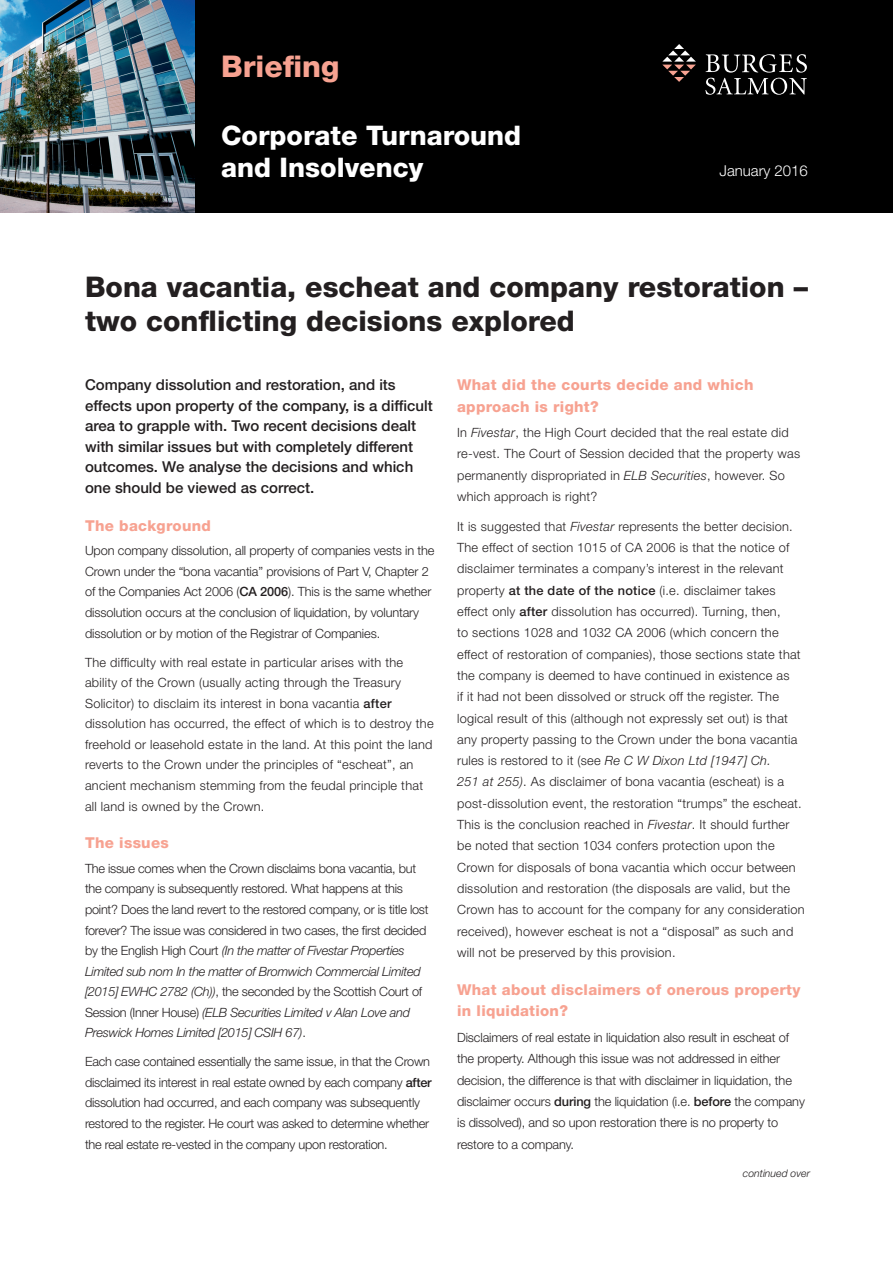
<style>
.page{position:relative;width:893px;height:1263px;background:#fff}
.page>*{position:absolute;margin:0;border:0;box-sizing:border-box;transform-origin:0 0}
.header_pink_9pt{font:800 30px "Helvetica Neue LT Std";color:#f7a291}
.t1{font:800 28.5px/34.5px "Helvetica Neue LT Std";color:#231f20}
.t2{font:800 27px/31.5px "Helvetica Neue LT Std";color:#fff}
.bodytextindent{font:500 15px/20.5px "Helvetica Neue LT Std";color:#231f20}
.subtitle_-_pink{font:800 15px/21.3px "Helvetica Neue LT Std";letter-spacing:.02em;color:#f7a291}
.t3{font:300 15px "Helvetica Neue LT Std";color:#fff}
.bodytextindent-2{font:300 12.75px/21.3px "Helvetica Neue LT Std";letter-spacing:.02em;color:#231f20}
.bodytextindent-3{font:300 12.75px/20.5px "Helvetica Neue LT Std";letter-spacing:-.02em;color:#231f20}
.bodytextindent-4{font:300 12.75px/21.3px "Helvetica Neue LT Std";letter-spacing:-.01em;color:#231f20}
.bodytextindent-5{font:italic 300 10.5px "Helvetica Neue LT Std";color:#231f20}
.s1{font-weight:500}
.s2{font-style:italic}
</style>
<div class="page">
<div style="left:0;top:0;width:893px;height:213px;background:#000"></div>
<svg style="left:662px;top:44px;width:34px;height:38px"></svg>
<svg style="left:705px;top:54px;width:102px;height:41px"></svg>
<img style="left:0;top:0;width:194px;height:213px">
<p class="header_pink_9pt" style="left:221px;top:48px;width:120px">Briefing</p>
<p class="t2" style="left:221px;top:120px;width:302px">Corporate Turnaround and Insolvency</p>
<p class="t3" style="left:719px;top:161px;width:90px">January 2016</p>
<p class="t1" style="left:85px;top:269px;width:724px">Bona vacantia, escheat and company restoration – two conflicting decisions explored</p>
<p class="bodytextindent" style="left:85px;top:374px;width:349px">Company dissolution and restoration, and its effects upon property of the company, is a difficult area to grapple with. Two recent decisions dealt with similar issues but with completely different outcomes. We analyse the decisions and which one should be viewed as correct.</p>
<p class="subtitle_-_pink" style="left:85px;top:514px;width:127px">The background</p>
<p class="bodytextindent-4" style="left:85px;top:540px;width:351px;line-height:20.5px">Upon company dissolution, all property of companies vests in the Crown under the “bona vacantia” provisions of Part V, Chapter 2 of the Companies Act 2006 (<span class="s1">CA 2006</span>). This is the same whether dissolution occurs at the conclusion of liquidation, by voluntary dissolution or by motion of the Registrar of Companies.</p>
<p class="bodytextindent-2" style="left:85px;top:651px;width:350px;line-height:20.5px">The difficulty with real estate in particular arises with the ability of the Crown (usually acting through the Treasury Solicitor) to disclaim its interest in bona vacantia <span class="s1">after </span>dissolution has occurred, the effect of which is to destroy the freehold or leasehold estate in the land. At this point the land reverts to the Crown under the principles of “escheat”, an ancient mechanism stemming from the feudal principle that all land is owned by the Crown.</p>
<p class="subtitle_-_pink" style="left:85px;top:832px;width:85px">The issues</p>
<p class="bodytextindent-3" style="left:85px;top:858px;width:345px">The issue comes when the Crown disclaims bona vacantia, but the company is subsequently restored. What happens at this point? Does the land revert to the restored company, or is title lost forever? The issue was considered in two cases, the first decided by the English High Court <span class="s2">(In the matter of Fivestar Properties Limited sub nom In the matter of Bromwich Commercial Limited [2015] EWHC 2782 (Ch))</span>, the seconded by the Scottish Court of Session (Inner House) <span class="s2">(ELB Securities Limited v Alan Love and Preswick Homes Limited [2015] CSIH 67)</span>.</p>
<p class="bodytextindent-3" style="left:85px;top:1051px;width:348px">Each case contained essentially the same issue, in that the Crown disclaimed its interest in real estate owned by each company <span class="s1">after </span>dissolution had occurred, and each company was subsequently restored to the register. He court was asked to determine whether the real estate re-vested in the company upon restoration.</p>
<p class="subtitle_-_pink" style="left:457px;top:374px;width:298px">What did the courts decide and which approach is right?</p>
<p class="bodytextindent-2" style="left:457px;top:422px;width:345px">In <span class="s2">Fivestar</span>, the High Court decided that the real estate did re-vest. The Court of Session decided that the property was permanently dispropriated in <span class="s2">ELB Securities</span>, however. So which approach is right?</p>
<p class="bodytextindent-2" style="left:457px;top:515px;width:349px">It is suggested that <span class="s2">Fivestar</span> represents the better decision.<br>The effect of section 1015 of CA 2006 is that the notice of disclaimer terminates a company’s interest in the relevant property <span class="s1">at the date of the notice</span> (i.e. disclaimer takes effect only <span class="s1">after</span> dissolution has occurred). Turning, then,<br>to sections 1028 and 1032 CA 2006 (which concern the effect of restoration of companies), those sections state that the company is deemed to have continued in existence as<br>if it had not been dissolved or struck off the register. The logical result of this (although not expressly set out) is that any property passing to the Crown under the bona vacantia rules is restored to it (see <span class="s2">Re C W Dixon Ltd [1947] Ch.<br>251 at 255)</span>. As disclaimer of bona vacantia (escheat) is a post-dissolution event, the restoration “trumps” the escheat.<br>This is the conclusion reached in <span class="s2">Fivestar</span>. It should further be noted that section 1034 confers protection upon the Crown for disposals of bona vacantia which occur between dissolution and restoration (the disposals are valid, but the Crown has to account for the company for any consideration received), however escheat is not a “disposal” as such and will not be preserved by this provision.</p>
<p class="subtitle_-_pink" style="left:457px;top:979px;width:345px">What about disclaimers of onerous property in liquidation?</p>
<p class="bodytextindent-4" style="left:457px;top:1026px;width:349px">Disclaimers of real estate in liquidation also result in escheat of the property. Although this issue was not addressed in either decision, the difference is that with disclaimer in liquidation, the disclaimer occurs <span class="s1">during</span> the liquidation (i.e. <span class="s1">before</span> the company is dissolved), and so upon restoration there is no property to restore to a company.</p>
<p class="bodytextindent-5" style="left:743px;top:1167px;width:69px">continued over</p>
</div>
